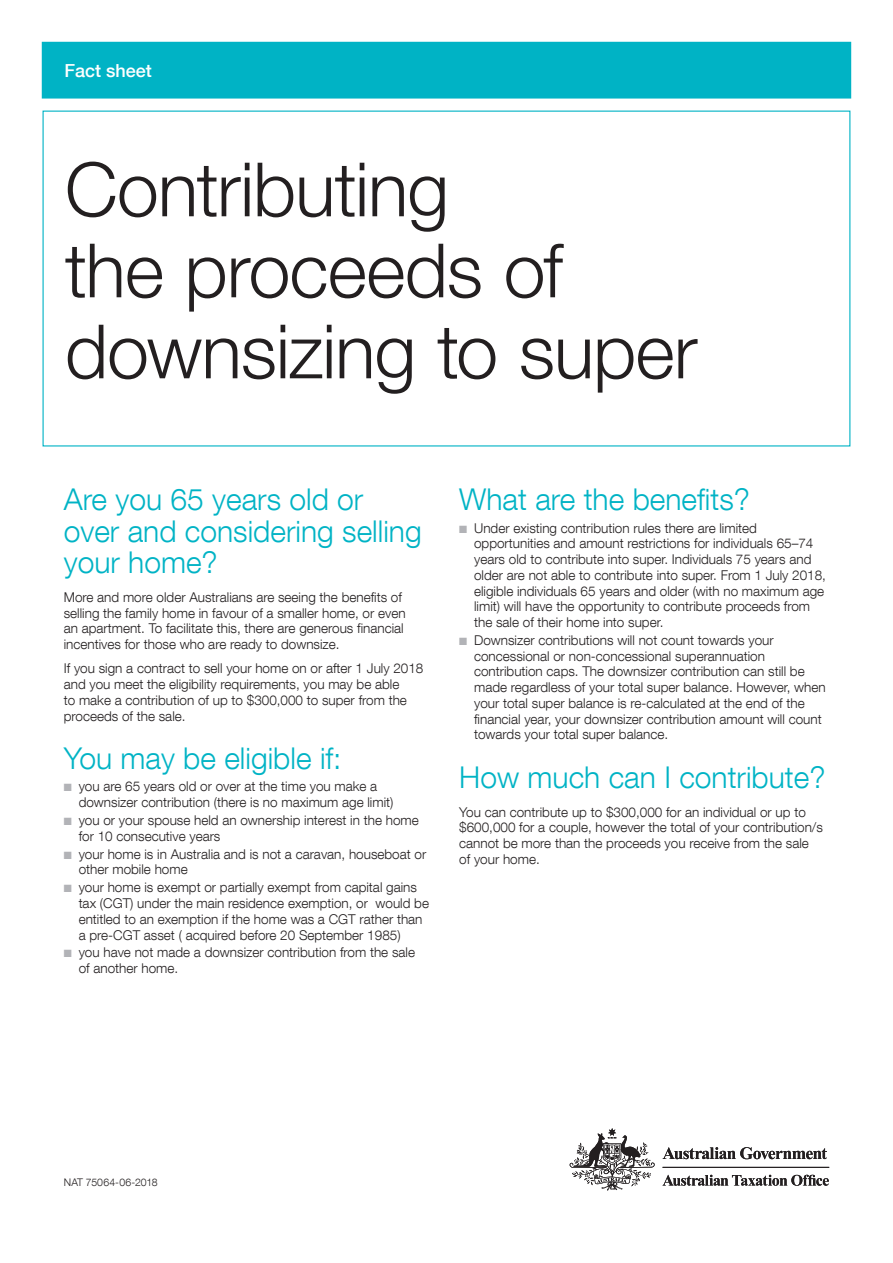
<style>
.page{position:relative;width:893px;height:1263px;background:#fff}
.page>*{position:absolute;margin:0;border:0;box-sizing:border-box;transform-origin:0 0}
.Page_title{font:300 75px/81px "Helvetica Neue LT Com";letter-spacing:-.01em;color:#231f20}
.Heading_1{font:300 30px/31.5px "Helvetica Neue LT Com";color:#00b3c5}
.Cover_ref_bar{font:500 18px "Helvetica Neue LT Com";color:#fff}
.t1{font:300 13.5px/15.8px "Helvetica Neue LT Com";color:#231f20}
.Cover_NAT_or_JS_numb{font:300 10.5px "Helvetica Neue LT Com";color:#231f20}
.s1{color:#b2b3b7}
</style>
<div class="page">
<div style="left:43px;top:43px;width:807px;height:55px;background:#00b3c5"></div>
<div style="left:42px;top:42px;width:809px;height:57px;border:2px solid #00b3c5"></div>
<svg style="left:663px;top:1147px;width:164px;height:12px"></svg>
<svg style="left:570px;top:1128px;width:85px;height:62px"></svg>
<hr style="left:663px;top:1167px;width:166px;height:1px;background:#231f20">
<svg style="left:662px;top:1175px;width:167px;height:11px"></svg>
<p class="Cover_ref_bar" style="left:65px;top:59px;width:89px">Fact sheet</p>
<p class="Page_title" style="left:65px;top:148px;width:634px">Contributing<br>the proceeds of downsizing to super</p>
<p class="Heading_1" style="left:64px;top:483px;width:359px">Are you 65 years old or over and considering selling your home?</p>
<p class="t1" style="left:64px;top:589px;width:343px">More and more older Australians are seeing the benefits of selling the family home in favour of a smaller home, or even an apartment. To facilitate this, there are generous financial incentives for those who are ready to downsize.</p>
<p class="t1" style="left:64px;top:660px;width:361px">If you sign a contract to sell your home on or after 1 July 2018 and you meet the eligibility requirements, you may be able<br>to make a contribution of up to $300,000 to super from the proceeds of the sale.</p>
<p class="Heading_1" style="left:64px;top:742px;width:279px">You may be eligible if:</p>
<p class="t1" style="left:79px;top:778px;width:316px;text-indent:-15px"><span class="s1">■</span> you are 65 years old or over at the time you make a downsizer contribution (there is no maximum age limit)</p>
<p class="t1" style="left:79px;top:812px;width:342px;text-indent:-15px"><span class="s1">■</span> you or your spouse held an ownership interest in the home for 10 consecutive years</p>
<p class="t1" style="left:79px;top:846px;width:349px;text-indent:-15px"><span class="s1">■</span> your home is in Australia and is not a caravan, houseboat or other mobile home</p>
<p class="t1" style="left:79px;top:879px;width:352px;text-indent:-15px"><span class="s1">■</span> your home is exempt or partially exempt from capital gains tax (CGT) under the main residence exemption, or would be entitled to an exemption if the home was a CGT rather than a pre-CGT asset ( acquired before 20 September 1985)</p>
<p class="t1" style="left:79px;top:944px;width:338px;text-indent:-15px"><span class="s1">■</span> you have not made a downsizer contribution from the sale of another home.</p>
<p class="Heading_1" style="left:459px;top:483px;width:292px">What are the benefits?</p>
<p class="t1" style="left:474px;top:520px;width:353px;text-indent:-15px"><span class="s1">■</span> Under existing contribution rules there are limited opportunities and amount restrictions for individuals 65–74 years old to contribute into super. Individuals 75 years and older are not able to contribute into super. From 1 July 2018, eligible individuals 65 years and older (with no maximum age limit) will have the opportunity to contribute proceeds from the sale of their home into super.</p>
<p class="t1" style="left:474px;top:632px;width:353px;text-indent:-15px"><span class="s1">■</span> Downsizer contributions will not count towards your concessional or non-concessional superannuation contribution caps. The downsizer contribution can still be made regardless of your total super balance. However, when your total super balance is re-calculated at the end of the financial year, your downsizer contribution amount will count towards your total super balance.</p>
<p class="Heading_1" style="left:459px;top:761px;width:368px">How much can I contribute?</p>
<p class="t1" style="left:459px;top:803px;width:365px">You can contribute up to $300,000 for an individual or up to $600,000 for a couple, however the total of your contribution/s cannot be more than the proceeds you receive from the sale of your home.</p>
<p class="Cover_NAT_or_JS_numb" style="left:64px;top:1176px;width:95px">NAT 75064-06-2018</p>
</div>
